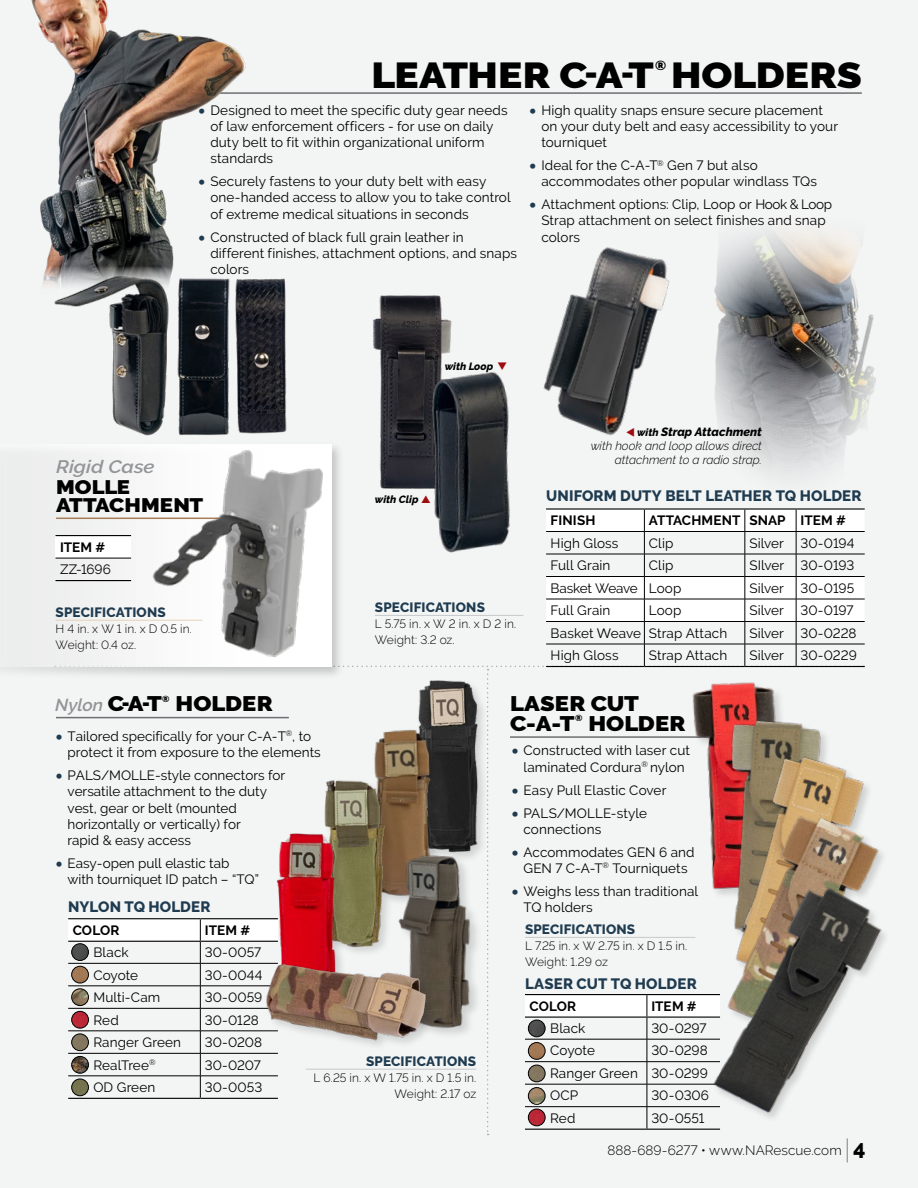
<style>
.page{position:relative;width:918px;height:1188px;background:#f3f4f4}
.page>*{position:absolute;margin:0;border:0;box-sizing:border-box;transform-origin:0 0}
.t1{font:900 36px "Raleway";color:#000;scale:1.13 1}
.t2{font:900 21px/19.5px "Raleway";letter-spacing:.005em;color:#000;scale:1.13 1}
.t3{font:900 19.5px/18px "Raleway";color:#000;scale:1.13 1}
.t4{font:italic 600 18px "Raleway";color:#939598;scale:1.13 1}
.t5{font:italic 600 17.25px "Raleway";letter-spacing:-.01em;color:#939598;scale:1.04 1}
.t6{font:800 15px "Raleway";letter-spacing:.01em;color:#1f3b50}
.t7{font:13.5px/16.2px "Raleway";letter-spacing:.005em;color:#000}
.t8{font:800 13.5px "Raleway";letter-spacing:.01em;color:#1f3b50}
.t9{font:700 13.5px "Raleway";letter-spacing:.005em;color:#000}
.t10{font:300 13.5px "Raleway";letter-spacing:.005em;color:#000}
.t11{font:900 13.05px "Raleway";color:#000}
.t12{font:300 12px/15.9px "Raleway";letter-spacing:.01em;color:#000}
.t13{font:italic 300 12px/14.4px "Raleway";color:#000;text-align:right}
.t14{font:italic 800 10.5px "Raleway";color:#000}
.t15{font:900 8.7px "Raleway";color:#000}
.s1{font-weight:800}
.s2{font-size:28.5px;color:#1f3b50}
.s3{color:#9e0b0f}
.s4{font-weight:800;font-size:10.5px}
.s5{font-weight:900;font-style:normal;font-size:21px;color:#000}
.s6{font-weight:100;font-size:26.4px}
.s7{font-weight:800;font-size:21px}
</style>
<div class="page">
<img style="left:865px;top:854px;width:20px;height:121px">
<img style="left:54px;top:302px;width:109px;height:134px">
<img style="left:241px;top:278px;width:46px;height:156px">
<img style="left:163px;top:302px;width:78px;height:133px">
<img style="left:714px;top:231px;width:161px;height:246px">
<hr style="left:215px;top:92px;width:647px;height:2px;background:#6d6e71">
<img style="left:31px;top:0;width:216px;height:302px">
<img style="left:372px;top:295px;width:80px;height:194px">
<hr style="left:546px;top:508px;width:98px;height:2px;background:#000">
<hr style="left:644px;top:508px;width:101px;height:2px;background:#000">
<hr style="left:745px;top:508px;width:51px;height:2px;background:#000">
<hr style="left:796px;top:508px;width:69px;height:2px;background:#000">
<svg style="left:56px;top:509px;width:809px;height:626px"></svg>
<hr style="left:546px;top:666px;width:98px;height:1px;background:#000">
<hr style="left:644px;top:666px;width:101px;height:1px;background:#000">
<hr style="left:745px;top:666px;width:51px;height:1px;background:#000">
<hr style="left:796px;top:666px;width:69px;height:1px;background:#000">
<img style="left:426px;top:370px;width:89px;height:191px">
<div style="left:0;top:441px;width:345px;height:239px;background:#000;opacity:.2"></div>
<div style="left:0;top:445px;width:332px;height:222px;background:#eeefef"></div>
<hr style="left:56px;top:518px;width:186px;height:1px;background:#a97c57">
<div style="left:56px;top:536px;width:75px;height:22px;background:#fff"></div>
<hr style="left:56px;top:580px;width:75px;height:1px;background:#000">
<hr style="left:56px;top:558px;width:75px;height:1px;background:#000">
<hr style="left:56px;top:535px;width:75px;height:1px;background:#000">
<img style="left:129px;top:446px;width:210px;height:230px">
<hr style="left:56px;top:620px;width:146px;height:1px;background:#e4d2b8">
<img style="left:543px;top:247px;width:127px;height:189px">
<svg style="left:426px;top:495px;width:5px;height:8px"></svg>
<h1 class="t1" style="left:371px;top:54px;width:252px">LEATHER C<span class="s1">-</span>A<span class="s1">-</span>T</h1>
<p class="t11" style="left:655px;top:58px;width:13px">®</p>
<h1 class="t1" style="left:671px;top:54px;width:170px">HOLDERS</h1>
<p class="t7" style="left:210px;top:102px;width:299px;text-indent:-14px"><span class="s2">•</span> Designed to meet the specific duty gear needs of law enforcement officers - for use on daily duty belt to fit within organizational uniform standards</p>
<p class="t7" style="left:210px;top:173px;width:302px;text-indent:-14px"><span class="s2">•</span> Securely fastens to your duty belt with easy one-handed access to allow you to take control of extreme medical situations in seconds</p>
<p class="t7" style="left:210px;top:229px;width:308px;text-indent:-14px"><span class="s2">•</span> Constructed of black full grain leather in different finishes, attachment options, and snaps colors</p>
<p class="t7" style="left:541px;top:102px;width:298px;text-indent:-14px"><span class="s2">•</span> High quality snaps ensure secure placement on your duty belt and easy accessibility to your tourniquet</p>
<p class="t7" style="left:541px;top:157px;width:277px;text-indent:-14px"><span class="s2">•</span> Ideal for the C-A-T<sup>®</sup> Gen 7 but also accommodates other popular windlass TQs</p>
<p class="t7" style="left:541px;top:196px;width:292px;text-indent:-14px"><span class="s2">•</span> Attachment options: Clip, Loop or Hook &amp; Loop<br>Strap attachment on select finishes and snap colors</p>
<h3 class="t4" style="left:56px;top:456px;width:89px">Rigid Case</h3>
<h3 class="t3" style="left:56px;top:478px;width:132px">MOLLE<br>ATTACHMENT</h3>
<p class="t9" style="left:60px;top:540px;width:47px">ITEM #</p>
<p class="t7" style="left:60px;top:561px;width:52px">ZZ-1696</p>
<p class="t8" style="left:56px;top:604px;width:112px">SPECIFICATIONS</p>
<p class="t12" style="left:56px;top:621px;width:138px">H 4 in. x W 1 in. x D 0.5 in.<br>Weight: 0.4 oz.</p>
<p class="t14" style="left:445px;top:360px;width:64px">with Loop <span class="s3">❑</span></p>
<p class="t14" style="left:375px;top:493px;width:45px">with Clip</p>
<p class="t8" style="left:375px;top:600px;width:112px">SPECIFICATIONS</p>
<p class="t12" style="left:375px;top:616px;width:143px">L 5.75 in. x W 2 in. x D 2 in.<br>Weight: 3.2 oz.</p>
<p class="t13" style="left:591px;top:424px;width:173px"><span class="s3">▼</span> <span class="s4">with</span> <span class="s1">Strap Attachment<br></span>with hook and loop allows direct attachment to a radio strap.</p>
<p class="t6" style="left:546px;top:487px;width:317px">UNIFORM DUTY BELT LEATHER TQ HOLDER</p>
<p class="t9" style="left:551px;top:513px;width:46px">FINISH</p>
<p class="t9" style="left:649px;top:513px;width:198px">ATTACHMENT SNAP ITEM #</p>
<p class="t7" style="left:551px;top:535px;width:69px">High Gloss</p>
<p class="t7" style="left:649px;top:535px;width:26px">Clip</p>
<p class="t7" style="left:749px;top:535px;width:107px">Silver 30-0194</p>
<p class="t7" style="left:551px;top:557px;width:61px">Full Grain</p>
<p class="t7" style="left:649px;top:557px;width:26px">Clip</p>
<p class="t7" style="left:749px;top:557px;width:107px">SIlver 30-0193</p>
<p class="t7" style="left:551px;top:580px;width:132px">Basket Weave Loop</p>
<p class="t7" style="left:749px;top:580px;width:106px">Silver 30-0195</p>
<p class="t7" style="left:551px;top:602px;width:61px">Full Grain</p>
<p class="t7" style="left:649px;top:602px;width:34px">Loop</p>
<p class="t7" style="left:749px;top:602px;width:106px">Silver 30-0197</p>
<p class="t7" style="left:551px;top:625px;width:178px">Basket Weave Strap Attach</p>
<p class="t7" style="left:749px;top:625px;width:109px">Silver 30-0228</p>
<p class="t7" style="left:551px;top:647px;width:69px">High Gloss</p>
<p class="t7" style="left:649px;top:647px;width:80px">Strap Attach</p>
<p class="t7" style="left:749px;top:647px;width:109px">Silver 30-0229</p>
<p class="t5" style="left:55px;top:695px;width:104px">Nylon <span class="s5">C-A-T</span></p>
<p class="t15" style="left:162px;top:694px;width:9px">®</p>
<h2 class="t2" style="left:176px;top:694px;width:87px">HOLDER</h2>
<p class="t7" style="left:68px;top:728px;width:255px;text-indent:-14px"><span class="s2">•</span> Tailored specifically for your C-A-T<sup>®</sup>, to protect it from exposure to the elements</p>
<p class="t7" style="left:68px;top:767px;width:219px;text-indent:-14px"><span class="s2">•</span> PALS/MOLLE-style connectors for versatile attachment to the duty vest, gear or belt (mounted horizontally or vertically) for<br>rapid &amp; easy access</p>
<p class="t7" style="left:68px;top:855px;width:193px;text-indent:-14px"><span class="s2">•</span> Easy-open pull elastic tab with tourniquet ID patch – “TQ”</p>
<p class="t9" style="left:73px;top:923px;width:48px">COLOR</p>
<p class="t9" style="left:205px;top:923px;width:47px">ITEM #</p>
<p class="t7" style="left:93px;top:945px;width:37px">Black</p>
<p class="t7" style="left:205px;top:945px;width:58px">30-0057</p>
<p class="t7" style="left:93px;top:967px;width:46px">Coyote</p>
<p class="t7" style="left:205px;top:967px;width:59px">30-0044</p>
<p class="t7" style="left:93px;top:989px;width:69px">Multi-Cam</p>
<p class="t7" style="left:205px;top:989px;width:59px">30-0059</p>
<p class="t7" style="left:93px;top:1012px;width:27px">Red</p>
<p class="t7" style="left:205px;top:1012px;width:56px">30-0128</p>
<p class="t7" style="left:93px;top:1034px;width:89px">Ranger Green</p>
<p class="t7" style="left:205px;top:1034px;width:59px">30-0208</p>
<p class="t7" style="left:93px;top:1057px;width:64px">RealTree<sup>®</sup></p>
<p class="t7" style="left:205px;top:1057px;width:57px">30-0207</p>
<p class="t7" style="left:93px;top:1079px;width:64px">OD Green</p>
<p class="t7" style="left:205px;top:1079px;width:59px">30-0053</p>
<p class="t6" style="left:68px;top:898px;width:144px">NYLON TQ HOLDER</p>
<p class="t8" style="left:366px;top:1053px;width:112px">SPECIFICATIONS</p>
<p class="t12" style="left:314px;top:1069px;width:164px;text-align:right">L 6.25 in. x W 1.75 in. x D 1.5 in.<br>Weight: 2.17 oz</p>
<h2 class="t2" style="left:510px;top:694px;width:116px">LASER CUT<br>C-A-T</h2>
<p class="t15" style="left:575px;top:713px;width:9px">®</p>
<h2 class="t2" style="left:588px;top:714px;width:87px">HOLDER</h2>
<p class="t7" style="left:524px;top:743px;width:168px;text-indent:-14px"><span class="s2">•</span> Constructed with laser cut laminated Cordura<sup>®</sup> nylon</p>
<p class="t7" style="left:510px;top:782px;width:158px"><span class="s2">•</span> Easy Pull Elastic Cover</p>
<p class="t7" style="left:524px;top:805px;width:125px;text-indent:-14px"><span class="s2">•</span> PALS/MOLLE-style connections</p>
<p class="t7" style="left:510px;top:844px;width:186px;text-align:center"><span class="s2">•</span> Accommodates GEN 6 and<br>GEN 7 C-A-T<sup>®</sup> Tourniquets</p>
<p class="t7" style="left:524px;top:883px;width:176px;text-indent:-14px"><span class="s2">•</span> Weighs less than traditional<br>TQ holders</p>
<p class="t8" style="left:525px;top:922px;width:112px">SPECIFICATIONS</p>
<p class="t12" style="left:525px;top:938px;width:164px">L 7.25 in. x W 2.75 in. x D 1.5 in.<br>Weight: 1.29 oz</p>
<p class="t6" style="left:525px;top:975px;width:173px">LASER CUT TQ HOLDER</p>
<p class="t9" style="left:530px;top:999px;width:48px">COLOR</p>
<p class="t9" style="left:651px;top:999px;width:47px">ITEM #</p>
<p class="t7" style="left:550px;top:1020px;width:37px">Black</p>
<p class="t7" style="left:651px;top:1020px;width:57px">30-0297</p>
<p class="t7" style="left:550px;top:1042px;width:46px">Coyote</p>
<p class="t7" style="left:550px;top:1039px;width:159px;line-height:22.5px;text-align:justify;text-indent:101px">30-0298<br>Ranger Green 30-0299<br>OCP</p>
<p class="t7" style="left:651px;top:1087px;width:59px">30-0306</p>
<p class="t7" style="left:550px;top:1110px;width:27px">Red</p>
<p class="t7" style="left:651px;top:1110px;width:55px">30-0551</p>
<p class="t10" style="left:607px;top:1142px;width:260px">888-689-6277 • www.NARescue.com <span class="s6">|</span> <span class="s7">4</span></p>
</div>
